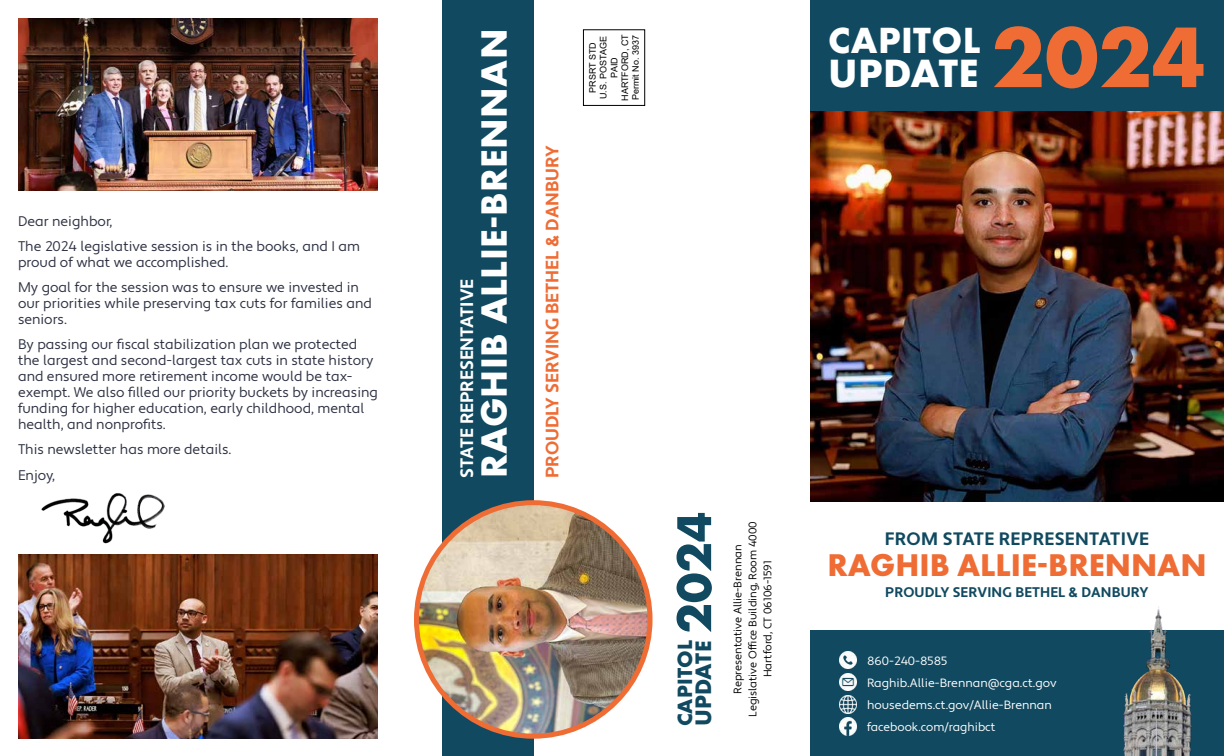
<style>
.page{position:relative;width:1224px;height:756px;background:#fff}
.page>*{position:absolute;margin:0;border:0;box-sizing:border-box;transform-origin:0 0}
.t1{font:700 41px "Futura PT";letter-spacing:.01em;color:#fff}
.t2{font:700 38px "Futura PT";letter-spacing:.01em;color:#fff}
.t3{font:700 37.8px "Futura PT";letter-spacing:.01em;color:#fff}
.t4{font:700 32.6px "Futura PT";color:#ef6c34}
.t5{font:700 23.3px "Futura PT";letter-spacing:.01em;color:#114a60}
.t6{font:700 21.5px "Futura PT";letter-spacing:.01em;color:#114a60}
.t7{font:700 18px "Apertura";color:#ef6c34}
.t8{font:700 18px "Apertura";letter-spacing:.02em;color:#114a60}
.t9{font:700 18px "Apertura";color:#fff}
.t10{font:14px/16px "Apertura";color:#2d3142}
.t11{font:700 14px "Apertura";letter-spacing:.01em;color:#114a60}
.t12{font:12px/22px "Apertura";color:#fff}
.t13{font:11px/15px "Apertura";color:#000;text-align:center}
.t14{font:9px/10.8px "Arial";color:#000;text-align:center}
.s1{font-size:50.8px}
.s2{font-size:89.2px;color:#ef6c34}
</style>
<div class="page">
<div style="left:810px;top:0;width:414px;height:112px;background:#114a60"></div>
<img style="left:810px;top:112px;width:414px;height:389px">
<div style="left:583px;top:30px;width:62px;height:76px;border:1px solid #000"></div>
<div style="left:810px;top:631px;width:414px;height:125px;background:#114a60"></div>
<img style="left:1120px;top:606px;width:73px;height:150px">
<div style="left:442px;top:0;width:91px;height:756px;background:#114a60"></div>
<img style="left:18px;top:18px;width:360px;height:173px">
<img style="left:41px;top:493px;width:124px;height:50px">
<img style="left:416px;top:503px;width:234px;height:233px;border-radius:117px">
<div style="left:414px;top:500px;width:239px;height:239px;border:5px solid #ef6c34;border-radius:50%"></div>
<img style="left:18px;top:555px;width:360px;height:184px">
<img style="left:840px;top:651px;width:17px;height:18px">
<img style="left:840px;top:718px;width:17px;height:17px">
<img style="left:840px;top:673px;width:17px;height:18px">
<img style="left:840px;top:696px;width:17px;height:17px">
<p class="t10" style="left:18px;top:209px;width:344px;line-height:25.2px">Dear neighbor,<br>The 2024 legislative session is in the books, and I am</p>
<p class="t10" style="left:18px;top:250px;width:343px;line-height:25.2px">proud of what we accomplished.<br>My goal for the session was to ensure we invested in</p>
<p class="t10" style="left:18px;top:296px;width:355px">our priorities while preserving tax cuts for families and seniors.</p>
<p class="t10" style="left:18px;top:337px;width:361px">By passing our fiscal stabilization plan we protected the largest and second-largest tax cuts in state history and ensured more retirement income would be tax&shy;exempt. We also filled our priority buckets by increasing funding for higher education, early childhood, mental health, and nonprofits.</p>
<p class="t10" style="left:18px;top:437px;width:215px;line-height:25.2px">This newsletter has more details.<br>Enjoy,</p>
<h2 class="t2" style="left:470px;top:478px;width:451px;rotate:-90deg">RAGHIB ALLIE-BRENNAN</h2>
<p class="t9" style="left:456px;top:478px;width:201px;rotate:-90deg">STATE REPRESENTATIVE</p>
<p class="t7" style="left:541px;top:478px;width:335px;rotate:-90deg">PROUDLY SERVING BETHEL &amp; DANBURY</p>
<p class="t14" style="left:587px;top:101px;width:68px;rotate:-90deg">PRSRT STD<br>U.S. POSTAGE<br>PAID<br>HARTFORD, CT<br>Permit No. 3937</p>
<h3 class="t5" style="left:688px;top:726px;width:216px;rotate:-90deg">UPDATE <span class="s1">2024</span></h3>
<p class="t13" style="left:731px;top:717px;width:197px;rotate:-90deg">Representative Allie-Brennan<br>Legislative Office Building, Room 4000<br>Hartford, CT 06106-1591</p>
<h3 class="t6" style="left:671px;top:726px;width:88px;rotate:-90deg">CAPITOL</h3>
<h1 class="t1" style="left:828px;top:47px;width:379px">UPDATE <span class="s2">2024</span></h1>
<h3 class="t3" style="left:828px;top:16px;width:154px">CAPITOL</h3>
<p class="t8" style="left:885px;top:527px;width:266px">FROM STATE REPRESENTATIVE</p>
<h3 class="t4" style="left:827px;top:545px;width:381px">RAGHIB ALLIE-BRENNAN</h3>
<p class="t11" style="left:885px;top:583px;width:265px">PROUDLY SERVING BETHEL &amp; DANBURY</p>
<p class="t12" style="left:867px;top:650px;width:191px">860-240-8585<br>Raghib.Allie-Brennan@cga.ct.gov housedems.ct.gov/Allie-Brennan facebook.com/raghibct</p>
</div>
